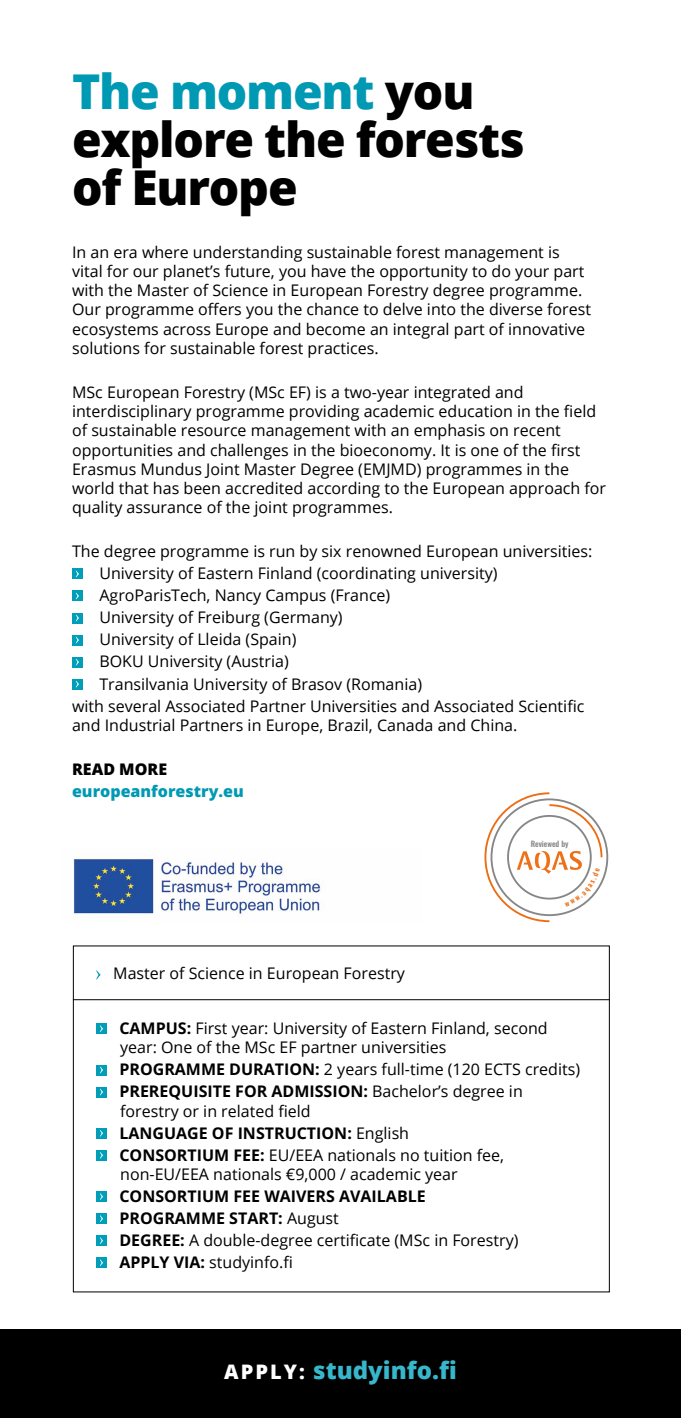
<style>
.page{position:relative;width:681px;height:1418px;background:#fff}
.page>*{position:absolute;margin:0;border:0;box-sizing:border-box;transform-origin:0 0}
.t1{font:800 48px/48px "Open Sans";letter-spacing:-.025em;color:#000}
.t2{font:800 24px "Open Sans";color:#37b7cc}
.t3{font:16px/19.2px "Open Sans";color:#000}
.t4{font:700 16px/22px "Open Sans";color:#000}
.t5{font:800 16px "Open Sans";color:#0099b4}
.t6{font:800 16px "Open Sans";color:#000}
.t7{font:500 7.8px "Oswald";color:#878787}
.s1{color:#0099b4}
.s2{font-weight:700}
.s3{font-weight:400}
.s4{font-size:20px;color:#fff}
</style>
<div class="page">
<div style="left:72px;top:568px;width:11px;height:11px;background:#009eb8"></div>
<svg style="left:76px;top:570px;width:3px;height:7px"></svg>
<div style="left:72px;top:590px;width:11px;height:11px;background:#009eb8"></div>
<svg style="left:76px;top:592px;width:3px;height:7px"></svg>
<div style="left:72px;top:612px;width:11px;height:11px;background:#009eb8"></div>
<svg style="left:76px;top:614px;width:3px;height:7px"></svg>
<div style="left:72px;top:634px;width:11px;height:11px;background:#009eb8"></div>
<svg style="left:76px;top:636px;width:3px;height:7px"></svg>
<div style="left:72px;top:656px;width:11px;height:11px;background:#009eb8"></div>
<svg style="left:76px;top:658px;width:3px;height:7px"></svg>
<div style="left:72px;top:678px;width:11px;height:11px;background:#009eb8"></div>
<svg style="left:76px;top:680px;width:3px;height:7px"></svg>
<hr style="left:73px;top:999px;width:536px;height:1px;background:#000">
<svg style="left:96px;top:970px;width:5px;height:9px"></svg>
<div style="left:96px;top:1023px;width:11px;height:11px;background:#009eb8"></div>
<svg style="left:100px;top:1025px;width:3px;height:7px"></svg>
<div style="left:96px;top:1064px;width:11px;height:11px;background:#009eb8"></div>
<svg style="left:100px;top:1066px;width:3px;height:7px"></svg>
<div style="left:96px;top:1086px;width:11px;height:11px;background:#009eb8"></div>
<svg style="left:100px;top:1088px;width:3px;height:7px"></svg>
<div style="left:96px;top:1127px;width:11px;height:11px;background:#009eb8"></div>
<svg style="left:100px;top:1130px;width:3px;height:6px"></svg>
<div style="left:96px;top:1149px;width:11px;height:11px;background:#009eb8"></div>
<svg style="left:100px;top:1152px;width:3px;height:6px"></svg>
<div style="left:96px;top:1191px;width:11px;height:10px;background:#009eb8"></div>
<svg style="left:100px;top:1193px;width:3px;height:6px"></svg>
<div style="left:96px;top:1213px;width:11px;height:10px;background:#009eb8"></div>
<svg style="left:100px;top:1215px;width:3px;height:6px"></svg>
<div style="left:96px;top:1235px;width:11px;height:10px;background:#009eb8"></div>
<svg style="left:100px;top:1237px;width:3px;height:6px"></svg>
<div style="left:96px;top:1257px;width:11px;height:10px;background:#009eb8"></div>
<svg style="left:100px;top:1259px;width:3px;height:7px"></svg>
<div style="left:0;top:1329px;width:680px;height:88px;background:#000"></div>
<img style="left:73px;top:857px;width:251px;height:60px">
<svg style="left:484px;top:792px;width:119px;height:130px"></svg>
<h1 class="t1" style="left:72px;top:65px;width:454px"><span class="s1">The moment</span> you explore the forests of Europe</h1>
<p class="t3" style="left:72px;top:242px;width:520px">In an era where understanding sustainable forest management is vital for our planet’s future, you have the opportunity to do your part with the Master of Science in European Forestry degree programme.<br>Our programme offers you the chance to delve into the diverse forest ecosystems across Europe and become an integral part of innovative solutions for sustainable forest practices.</p>
<p class="t3" style="left:72px;top:382px;width:535px">MSc European Forestry (MSc EF) is a two-year integrated and interdisciplinary programme providing academic education in the field of sustainable resource management with an emphasis on recent opportunities and challenges in the bioeconomy. It is one of the first Erasmus Mundus Joint Master Degree (EMJMD) programmes in the world that has been accredited according to the European approach for quality assurance of the joint programmes.</p>
<p class="t3" style="left:72px;top:541px;width:521px">The degree programme is run by six renowned European universities:</p>
<p class="t3" style="left:99px;top:563px;width:399px">University of Eastern Finland (coordinating university)</p>
<p class="t3" style="left:99px;top:585px;width:292px">AgroParisTech, Nancy Campus (France)</p>
<p class="t3" style="left:99px;top:607px;width:245px">University of Freiburg (Germany)</p>
<p class="t3" style="left:99px;top:629px;width:198px">University of Lleida (Spain)</p>
<p class="t3" style="left:99px;top:651px;width:191px">BOKU University (Austria)</p>
<p class="t3" style="left:99px;top:673px;width:324px">Transilvania University of Brasov (Romania)</p>
<p class="t3" style="left:72px;top:695px;width:513px">with several Associated Partner Universities and Associated Scientific</p>
<p class="t3" style="left:72px;top:715px;width:446px">and Industrial Partners in Europe, Brazil, Canada and China.</p>
<p class="t6" style="left:72px;top:756px;width:96px">READ MORE</p>
<p class="t5" style="left:72px;top:779px;width:173px">europeanforestry.eu</p>
<p class="t7" style="left:530px;top:840px;width:39px">Reviewed by</p>
<p class="t3" style="left:113px;top:963px;width:293px">Master of Science in European Forestry</p>
<p class="t3" style="left:119px;top:1018px;width:429px"><span class="s2">CAMPUS:</span> First year: University of Eastern Finland, second year: One of the MSc EF partner universities</p>
<p class="t3" style="left:119px;top:1058px;width:462px;line-height:22px"><span class="s2">PROGRAMME DURATION:</span> 2 years full-time (120 ECTS credits)<br><span class="s2">PREREQUISITE FOR ADMISSION:</span> Bachelor’s degree in</p>
<p class="t3" style="left:119px;top:1099px;width:386px;line-height:22px">forestry or in related field<br><span class="s2">LANGUAGE OF INSTRUCTION:</span> English<br><span class="s2">CONSORTIUM FEE:</span> EU/EEA nationals no tuition fee,</p>
<p class="t3" style="left:120px;top:1164px;width:339px">non-EU/EEA nationals €9,000 / academic year</p>
<p class="t4" style="left:119px;top:1184px;width:400px">CONSORTIUM FEE WAIVERS AVAILABLE PROGRAMME START: <span class="s3">August<br></span>DEGREE: <span class="s3">A double-degree certificate (MSc in Forestry)<br></span>APPLY VIA: <span class="s3">studyinfo.fi</span></p>
<h2 class="t2" style="left:224px;top:1351px;width:234px"><span class="s4">APPLY:</span> studyinfo.fi</h2>
</div>
